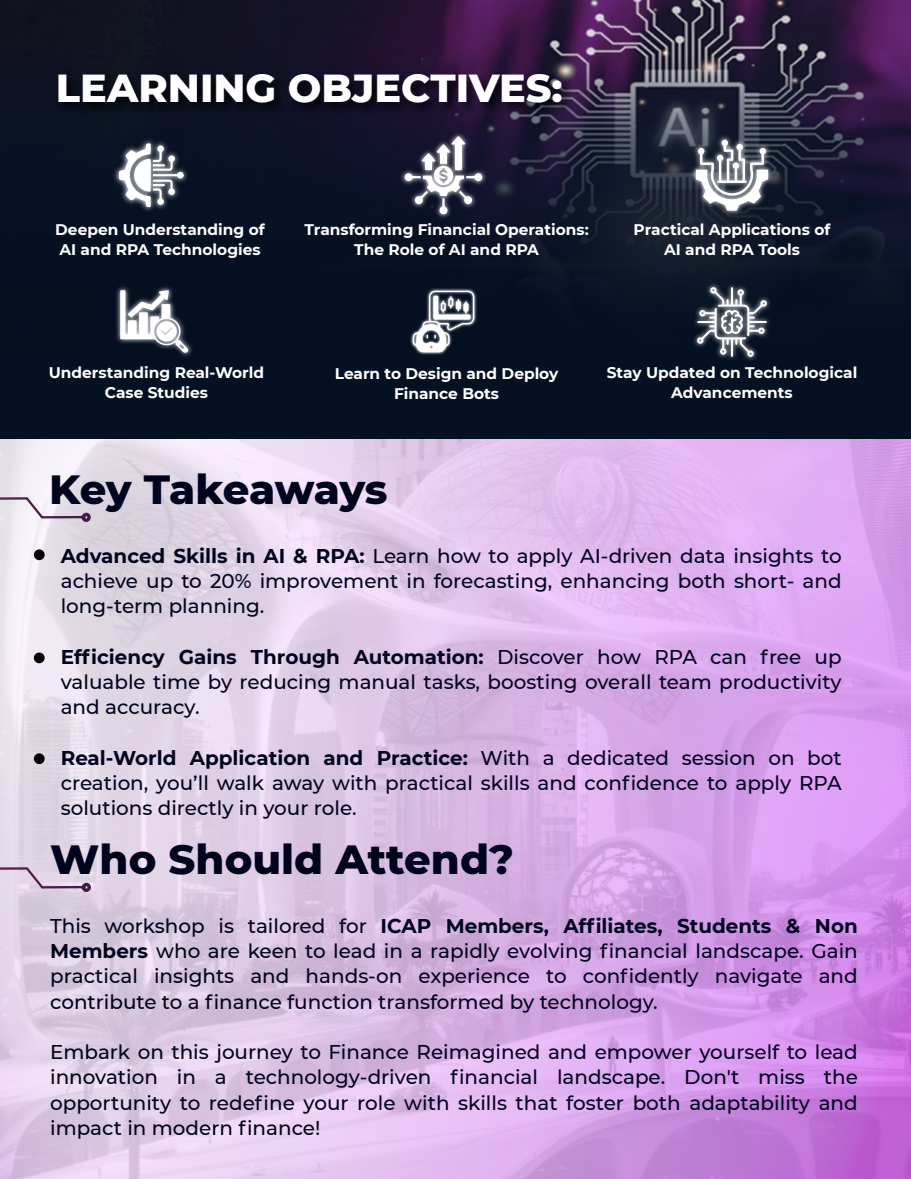
<style>
.page{position:relative;width:911px;height:1179px;background:#fff}
.page>*{position:absolute;margin:0;border:0;box-sizing:border-box;transform-origin:0 0}
.t1{font:800 41.62px "Montserrat";letter-spacing:-.005em;color:#00031d}
.t2{font:800 39.83px "Montserrat";color:#fff}
.t3{font:500 19.95px/25.3px "Montserrat";color:#00031d;text-align:justify}
.t4{font:700 15.38px/19.8px "Montserrat";color:#fff;text-align:center}
.s1{font-weight:700}
</style>
<div class="page">
<img style="left:0;top:438px;width:911px;height:741px">
<svg style="left:0;top:497px;width:91px;height:25px"></svg>
<div style="left:34px;top:549px;width:11px;height:11px;background:#000;border-radius:50%"></div>
<div style="left:34px;top:652px;width:11px;height:11px;background:#000;border-radius:50%"></div>
<div style="left:34px;top:753px;width:11px;height:11px;background:#000;border-radius:50%"></div>
<img style="left:0;top:0;width:911px;height:14px">
<svg style="left:0;top:14px;width:911px;height:424px;background:#13172c"></svg>
<img style="left:50px;top:62px;width:529px;height:67px">
<img style="left:92px;top:116px;width:119px;height:118px">
<img style="left:377px;top:109px;width:132px;height:132px">
<img style="left:669px;top:113px;width:126px;height:125px">
<img style="left:93px;top:263px;width:122px;height:117px">
<img style="left:670px;top:260px;width:124px;height:124px">
<img style="left:385px;top:264px;width:116px;height:115px">
<svg style="left:0;top:867px;width:91px;height:25px;background:#d1c1d4"></svg>
<h2 class="t2" style="left:56px;top:59px;width:508px">LEARNING OBJECTIVES:</h2>
<p class="t4" style="left:55px;top:219px;width:211px;text-align:left">Deepen Understanding of<br>AI and RPA Technologies</p>
<p class="t4" style="left:304px;top:219px;width:286px">Transforming Financial Operations:<br>The Role of AI and RPA</p>
<p class="t4" style="left:633px;top:219px;width:198px">Practical Applications of<br>AI and RPA Tools</p>
<p class="t4" style="left:49px;top:362px;width:217px">Understanding Real-World<br>Case Studies</p>
<p class="t4" style="left:606px;top:362px;width:252px">Stay Updated on Technological<br>Advancements</p>
<p class="t4" style="left:335px;top:363px;width:225px">Learn to Design and Deploy<br>Finance Bots</p>
<h1 class="t1" style="left:49px;top:459px;width:340px">Key Takeaways</h1>
<p class="t3" style="left:61px;top:542px;width:782px"><span class="s1">Advanced Skills in AI &amp; RPA:</span> Learn how to apply AI-driven data insights to achieve up to 20% improvement in forecasting, enhancing both short- and long-term planning.</p>
<p class="t3" style="left:61px;top:643px;width:782px"><span class="s1">Efficiency Gains Through Automation:</span> Discover how RPA can free up valuable time by reducing manual tasks, boosting overall team productivity and accuracy.</p>
<p class="t3" style="left:61px;top:744px;width:782px"><span class="s1">Real-World Application and Practice:</span> With a dedicated session on bot creation, you’ll walk away with practical skills and confidence to apply RPA solutions directly in your role.</p>
<h1 class="t1" style="left:50px;top:828px;width:465px">Who Should Attend?</h1>
<p class="t3" style="left:50px;top:912px;width:809px">This workshop is tailored for <span class="s1">ICAP Members, Affiliates, Students &amp; Non Members</span> who are keen to lead in a rapidly evolving financial landscape. Gain practical insights and hands-on experience to confidently navigate and contribute to a finance function transformed by technology.</p>
<p class="t3" style="left:50px;top:1038px;width:809px">Embark on this journey to Finance Reimagined and empower yourself to lead innovation in a technology-driven financial landscape. Don't miss the opportunity to redefine your role with skills that foster both adaptability and impact in modern finance!</p>
</div>
